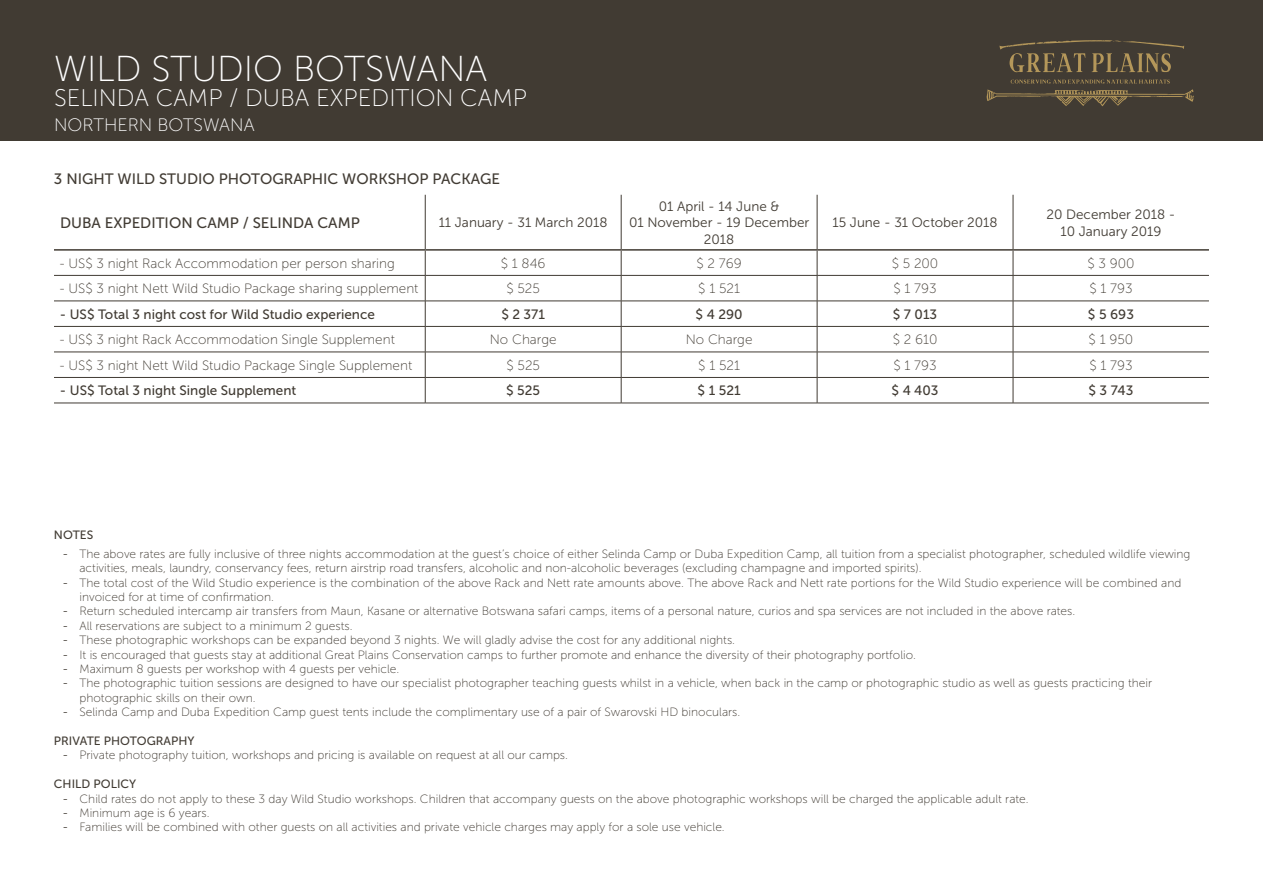
<style>
.page{position:relative;width:1263px;height:893px;background:#fff}
.page>*{position:absolute;margin:0;border:0;box-sizing:border-box;transform-origin:0 0}
.t1{font:36px "Museo Sans 100";color:#fff}
.t2{font:24px "Museo Sans 100";color:#fff}
.t3{font:18px "Museo Sans 100";color:#fff}
.t4{font:15px "Museo Sans 500";color:#413b33}
.t5{font:13.5px "Museo Sans 100";color:#413b33}
.t6{font:13.5px "Museo Sans 500";color:#413b33}
.t7{font:13.5px/16.5px "Museo Sans 300";color:#413b33;text-align:center}
.t8{font:12px/14.4px "Museo Sans 100";color:#413b33}
.t9{font:12px "Museo Sans 500";color:#413b33}
.s1{font-family:"Museo Sans 300"}
</style>
<div class="page">
<div style="left:0;top:0;width:1263px;height:140px;background:#413b33"></div>
<svg style="left:986px;top:80px;width:208px;height:26px"></svg>
<svg style="left:999px;top:40px;width:185px;height:32px"></svg>
<hr style="left:425px;top:195px;width:1px;height:54px;background:#413b33">
<hr style="left:621px;top:195px;width:1px;height:54px;background:#413b33">
<hr style="left:817px;top:195px;width:1px;height:54px;background:#413b33">
<hr style="left:1013px;top:195px;width:1px;height:54px;background:#413b33">
<hr style="left:54px;top:275px;width:371px;height:1px;background:#413b33">
<hr style="left:425px;top:275px;width:196px;height:1px;background:#413b33">
<hr style="left:621px;top:275px;width:196px;height:1px;background:#413b33">
<hr style="left:817px;top:275px;width:196px;height:1px;background:#413b33">
<hr style="left:1013px;top:275px;width:196px;height:1px;background:#413b33">
<hr style="left:54px;top:301px;width:371px;height:1px;background:#413b33">
<hr style="left:425px;top:301px;width:196px;height:1px;background:#413b33">
<hr style="left:621px;top:301px;width:196px;height:1px;background:#413b33">
<hr style="left:817px;top:301px;width:196px;height:1px;background:#413b33">
<hr style="left:1013px;top:301px;width:196px;height:1px;background:#413b33">
<hr style="left:54px;top:326px;width:371px;height:1px;background:#413b33">
<hr style="left:425px;top:326px;width:196px;height:1px;background:#413b33">
<hr style="left:621px;top:326px;width:196px;height:1px;background:#413b33">
<hr style="left:817px;top:326px;width:196px;height:1px;background:#413b33">
<hr style="left:1013px;top:326px;width:196px;height:1px;background:#413b33">
<hr style="left:54px;top:352px;width:371px;height:1px;background:#413b33">
<hr style="left:425px;top:352px;width:196px;height:1px;background:#413b33">
<hr style="left:621px;top:352px;width:196px;height:1px;background:#413b33">
<hr style="left:817px;top:352px;width:196px;height:1px;background:#413b33">
<hr style="left:1013px;top:352px;width:196px;height:1px;background:#413b33">
<hr style="left:54px;top:377px;width:371px;height:1px;background:#413b33">
<hr style="left:425px;top:377px;width:196px;height:1px;background:#413b33">
<svg style="left:425px;top:251px;width:1px;height:152px"></svg>
<hr style="left:621px;top:377px;width:196px;height:1px;background:#413b33">
<svg style="left:621px;top:251px;width:1px;height:152px"></svg>
<hr style="left:817px;top:377px;width:196px;height:1px;background:#413b33">
<svg style="left:817px;top:251px;width:1px;height:152px"></svg>
<hr style="left:1013px;top:377px;width:196px;height:1px;background:#413b33">
<svg style="left:1013px;top:251px;width:1px;height:152px"></svg>
<hr style="left:54px;top:403px;width:371px;height:1px;background:#413b33">
<hr style="left:425px;top:403px;width:196px;height:1px;background:#413b33">
<hr style="left:621px;top:403px;width:196px;height:1px;background:#413b33">
<hr style="left:817px;top:403px;width:196px;height:1px;background:#413b33">
<hr style="left:1013px;top:403px;width:196px;height:1px;background:#413b33">
<hr style="left:54px;top:249px;width:371px;height:2px;background:#413b33">
<hr style="left:425px;top:249px;width:196px;height:2px;background:#413b33">
<hr style="left:621px;top:249px;width:196px;height:2px;background:#413b33">
<hr style="left:817px;top:249px;width:196px;height:2px;background:#413b33">
<hr style="left:1013px;top:249px;width:196px;height:2px;background:#413b33">
<h1 class="t1" style="left:54px;top:50px;width:435px">WILD STUDIO BOTSWANA</h1>
<h2 class="t2" style="left:54px;top:85px;width:474px">SELINDA CAMP / DUBA EXPEDITION CAMP</h2>
<h3 class="t3" style="left:54px;top:115px;width:202px">NORTHERN BOTSWANA</h3>
<p class="t4" style="left:54px;top:171px;width:448px">3 NIGHT WILD STUDIO PHOTOGRAPHIC WORKSHOP PACKAGE</p>
<p class="t4" style="left:60px;top:215px;width:301px">DUBA EXPEDITION CAMP / SELINDA CAMP</p>
<p class="t7" style="left:439px;top:215px;width:171px">11 January - 31 March 2018</p>
<p class="t7" style="left:629px;top:198px;width:182px">01 April - 14 June &amp;<br>01 November - 19 December<br>2018</p>
<p class="t7" style="left:832px;top:215px;width:167px">15 June - 31 October 2018</p>
<p class="t7" style="left:1046px;top:206px;width:131px">20 December 2018 -<br>10 January 2019</p>
<p class="t5" style="left:60px;top:256px;width:336px">- US$ 3 night Rack Accommodation per person sharing</p>
<p class="t5" style="left:501px;top:256px;width:46px">$ 1 846</p>
<p class="t5" style="left:696px;top:256px;width:47px">$ 2 769</p>
<p class="t5" style="left:892px;top:256px;width:48px">$ 5 200</p>
<p class="t5" style="left:1087px;top:256px;width:49px">$ 3 900</p>
<p class="t5" style="left:60px;top:281px;width:360px">- US$ 3 night Nett Wild Studio Package sharing supplement</p>
<p class="t5" style="left:506px;top:281px;width:35px">$ 525</p>
<p class="t5" style="left:698px;top:281px;width:43px">$ 1 521</p>
<p class="t5" style="left:893px;top:281px;width:45px">$ 1 793</p>
<p class="t5" style="left:1089px;top:281px;width:45px">$ 1 793</p>
<p class="t6" style="left:60px;top:307px;width:316px">- US$ Total 3 night cost for Wild Studio experience</p>
<p class="t6" style="left:501px;top:307px;width:45px">$ 2 371</p>
<p class="t6" style="left:696px;top:307px;width:49px">$ 4 290</p>
<p class="t6" style="left:893px;top:307px;width:46px">$ 7 013</p>
<p class="t6" style="left:1088px;top:307px;width:48px">$ 5 693</p>
<p class="t5" style="left:60px;top:332px;width:336px">- US$ 3 night Rack Accommodation Single Supplement</p>
<p class="t5" style="left:490px;top:332px;width:68px">No Charge</p>
<p class="t5" style="left:686px;top:332px;width:68px">No Charge</p>
<p class="t5" style="left:893px;top:332px;width:46px">$ 2 610</p>
<p class="t5" style="left:1088px;top:332px;width:46px">$ 1 950</p>
<p class="t5" style="left:60px;top:358px;width:354px">- US$ 3 night Nett Wild Studio Package Single Supplement</p>
<p class="t5" style="left:506px;top:358px;width:35px">$ 525</p>
<p class="t5" style="left:698px;top:358px;width:43px">$ 1 521</p>
<p class="t5" style="left:893px;top:358px;width:45px">$ 1 793</p>
<p class="t5" style="left:1089px;top:358px;width:45px">$ 1 793</p>
<p class="t6" style="left:60px;top:383px;width:238px">- US$ Total 3 night Single Supplement</p>
<p class="t6" style="left:506px;top:383px;width:36px">$ 525</p>
<p class="t6" style="left:697px;top:383px;width:45px">$ 1 521</p>
<p class="t6" style="left:891px;top:383px;width:49px">$ 4 403</p>
<p class="t6" style="left:1088px;top:383px;width:46px">$ 3 743</p>
<p class="t9" style="left:54px;top:528px;width:41px">NOTES</p>
<p class="t8" style="left:79px;top:547px;width:1112px;text-indent:-17px"><span class="s1">-</span> The above rates are fully inclusive of three nights accommodation at the guest’s choice of either Selinda Camp or Duba Expedition Camp, all tuition from a specialist photographer, scheduled wildlife viewing activities, meals, laundry, conservancy fees, return airstrip road transfers, alcoholic and non-alcoholic beverages (excluding champagne and imported spirits).</p>
<p class="t8" style="left:79px;top:575px;width:1103px;text-indent:-17px"><span class="s1">-</span> The total cost of the Wild Studio experience is the combination of the above Rack and Nett rate amounts above. The above Rack and Nett rate portions for the Wild Studio experience will be combined and invoiced for at time of confirmation.</p>
<p class="t8" style="left:62px;top:604px;width:1014px"><span class="s1">-</span> Return scheduled intercamp air transfers from Maun, Kasane or alternative Botswana safari camps, items of a personal nature, curios and spa services are not included in the above rates.</p>
<p class="t8" style="left:62px;top:619px;width:292px"><span class="s1">-</span> All reservations are subject to a minimum 2 guests.</p>
<p class="t8" style="left:62px;top:633px;width:674px"><span class="s1">-</span> These photographic workshops can be expanded beyond 3 nights. We will gladly advise the cost for any additional nights.</p>
<p class="t8" style="left:62px;top:647px;width:855px"><span class="s1">-</span> It is encouraged that guests stay at additional Great Plains Conservation camps to further promote and enhance the diversity of their photography portfolio.</p>
<p class="t8" style="left:62px;top:662px;width:338px"><span class="s1">-</span> Maximum 8 guests per workshop with 4 guests per vehicle.</p>
<p class="t8" style="left:79px;top:676px;width:1074px;text-indent:-17px"><span class="s1">-</span> The photographic tuition sessions are designed to have our specialist photographer teaching guests whilst in a vehicle, when back in the camp or photographic studio as well as guests practicing their photographic skills on their own.</p>
<p class="t8" style="left:62px;top:705px;width:679px"><span class="s1">-</span> Selinda Camp and Duba Expedition Camp guest tents include the complimentary use of a pair of Swarovski HD binoculars.</p>
<p class="t9" style="left:54px;top:734px;width:142px">PRIVATE PHOTOGRAPHY</p>
<p class="t8" style="left:62px;top:748px;width:507px"><span class="s1">-</span> Private photography tuition, workshops and pricing is available on request at all our camps.</p>
<p class="t9" style="left:54px;top:777px;width:84px">CHILD POLICY</p>
<p class="t8" style="left:62px;top:791px;width:968px"><span class="s1">-</span> Child rates do not apply to these 3 day Wild Studio workshops. Children that accompany guests on the above photographic workshops will be charged the applicable adult rate.</p>
<p class="t8" style="left:62px;top:806px;width:149px"><span class="s1">-</span> Minimum age is 6 years.</p>
<p class="t8" style="left:62px;top:820px;width:664px"><span class="s1">-</span> Families will be combined with other guests on all activities and private vehicle charges may apply for a sole use vehicle.</p>
</div>
